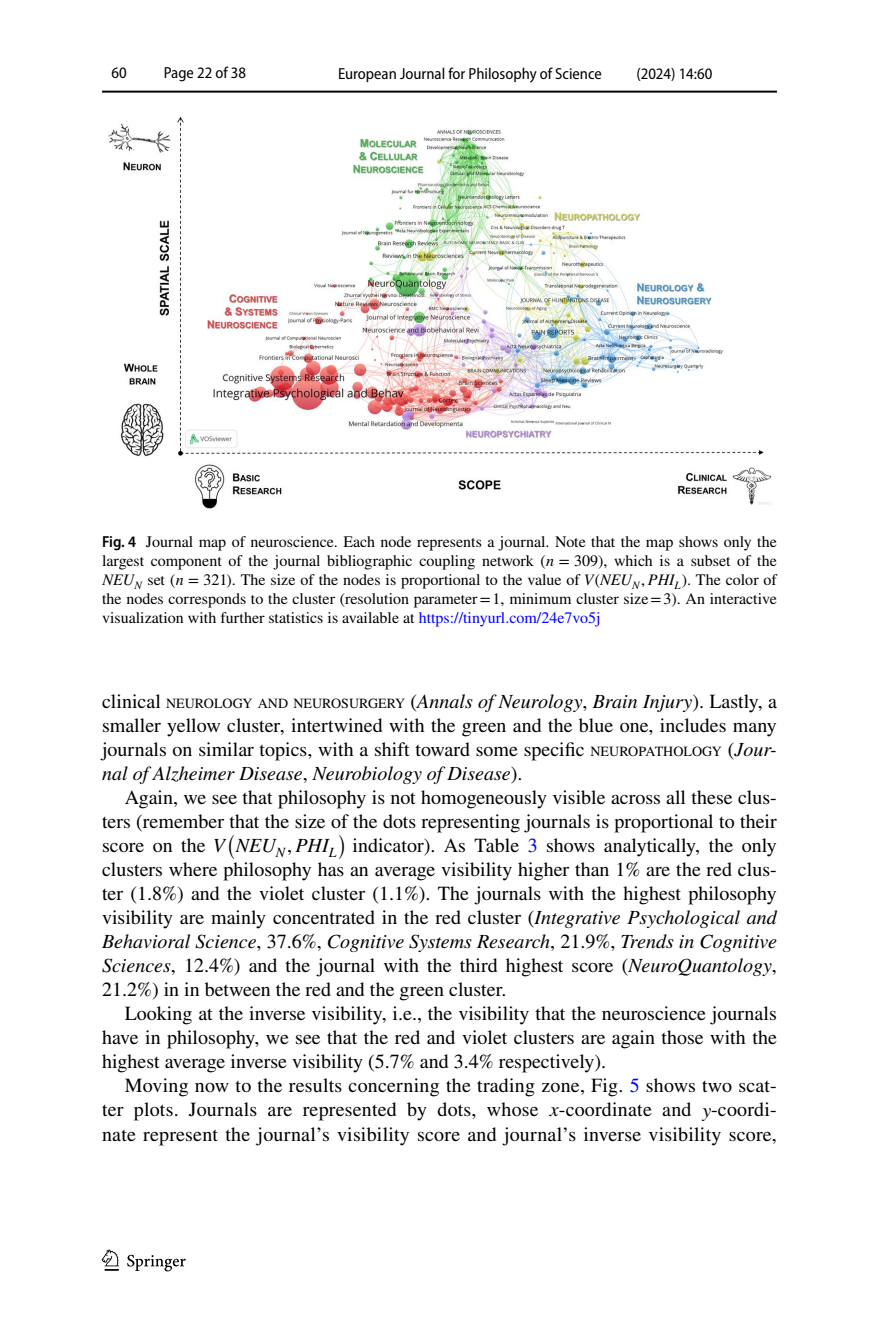
<style>
.page{position:relative;width:879px;height:1333px;background:#fff}
.page>*{position:absolute;margin:0;border:0;box-sizing:border-box;transform-origin:0 0}
.t1{font:20px/24px "STIX";color:#000;text-align:justify}
.t2{font:20px "STIX General Italic 174";color:#000}
.t3{font:20px "STIX Math Extensions Regular 22";color:#000}
.t4{font:16px/19px "STIX";color:#000;text-align:justify}
.t5{font:semi-condensed 16px "Myriad Pro";color:#000}
.s1{font-family:"Myriad Pro";font-weight:600;font-stretch:semi-condensed}
.s2{font-family:"STIX General Italic 170"}
.s3{font-family:"STIX Math Regular 22"}
.s4{font-family:"STIX General Regular 32"}
.s5{font-family:"STIX General Italic 171"}
.s6{font-family:"STIX General Italic 172"}
.s7{font-family:"STIX Math Regular 23"}
.s8{font-family:"STIX General Regular 33"}
.s9{font-family:"STIX General Italic 173"}
.s10{font-family:"STIX Math Regular 24"}
.s11{font-family:"STIX General Regular 34"}
.s12{color:#00f}
.s13{font-size:14px}
.s14{font-style:italic}
.s15{font-family:"STIX General Italic 174"}
.s16{font-family:"STIX General Regular 35"}
.s17{font-family:"STIX General Italic 175"}
.s18{font-family:"STIX General Italic 176"}
</style>
<div class="page">
<hr style="left:102px;top:91px;width:675px;height:2px;background:#000">
<svg style="left:102px;top:1249px;width:17px;height:21px"></svg>
<svg style="left:127px;top:1254px;width:59px;height:17px"></svg>
<img style="left:107px;top:117px;width:665px;height:392px">
<p class="t5" style="left:111px;top:64px;width:17px">60</p>
<p class="t5" style="left:164px;top:64px;width:84px">Page 22 of 38</p>
<p class="t5" style="left:338px;top:65px;width:265px">European Journal for Philosophy of Science</p>
<p class="t5" style="left:636px;top:65px;width:77px">(2024) 14:60</p>
<p class="t4" style="left:102px;top:533px;width:676px"><span class="s1">Fig. 4</span> Journal map of neuroscience. Each node represents a journal. Note that the map shows only the largest component of the journal bibliographic coupling network (<span class="s2">n</span> <span class="s3">=</span> <span class="s4">309</span><span class="s3">)</span>, which is a subset of the <span class="s5">NEU</span><sub>N</sub> set (<span class="s6">n</span> <span class="s7">=</span> <span class="s8">321</span>). The size of the nodes is proportional to the value of <span class="s9">V</span><span class="s10">(</span><span class="s9">NEU</span><sub>N</sub><span class="s11">,</span> <span class="s9">PHI</span><sub>L</sub><span class="s10">)</span>. The color of the nodes corresponds to the cluster (resolution parameter=1, minimum cluster size=3). An interactive visualization with further statistics is available at <span class="s12">https://tinyurl.com/24e7vo5j</span></p>
<p class="t1" style="left:102px;top:691px;width:676px">clinical <span class="s13">NEUROLOGY AND NEUROSURGERY</span> (<span class="s14">Annals of Neurology</span>, <span class="s14">Brain Injury</span>). Lastly, a smaller yellow cluster, intertwined with the green and the blue one, includes many journals on similar topics, with a shift toward some specific <span class="s13">NEUROPATHOLOGY</span> (<span class="s14">Jour&shy;nal of Alzheimer Disease</span>, <span class="s14">Neurobiology of Disease</span>).</p>
<p class="t1" style="left:102px;top:787px;width:676px;text-indent:23px">Again, we see that philosophy is not homogeneously visible across all these clus&shy;ters (remember that the size of the dots representing journals is proportional to their score on the <span class="s15">V</span></p>
<p class="t3" style="left:226px;top:817px;width:11px">(</p>
<p class="t2" style="left:236px;top:838px;width:102px">NEU<sub>N</sub><span class="s16">,</span> PHI<sub>L</sub></p>
<p class="t3" style="left:337px;top:817px;width:11px">)</p>
<p class="t1" style="left:102px;top:835px;width:676px;text-indent:250px">indicator). As Table <span class="s12">3</span> shows analytically, the only clusters where philosophy has an average visibility higher than 1% are the red clus&shy;ter (1.8%) and the violet cluster (1.1%). The journals with the highest philosophy visibility are mainly concentrated in the red cluster (<span class="s14">Integrative Psychological and Behavioral Science</span>, 37.6%, <span class="s14">Cognitive Systems Research</span>, 21.9%, <span class="s14">Trends in Cognitive Sciences</span>, 12.4%) and the journal with the third highest score (<span class="s14">NeuroQuantology</span>, 21.2%) in in between the red and the green cluster.</p>
<p class="t1" style="left:102px;top:1003px;width:676px;text-indent:23px">Looking at the inverse visibility, i.e., the visibility that the neuroscience journals have in philosophy, we see that the red and violet clusters are again those with the highest average inverse visibility (5.7% and 3.4% respectively).</p>
<p class="t1" style="left:102px;top:1075px;width:676px;text-indent:23px">Moving now to the results concerning the trading zone, Fig. <span class="s12">5</span> shows two scat&shy;ter plots. Journals are represented by dots, whose <span class="s17">x</span>-coordinate and <span class="s18">y</span>-coordi&shy;nate represent the journal’s visibility score and journal’s inverse visibility score,</p>
</div>
